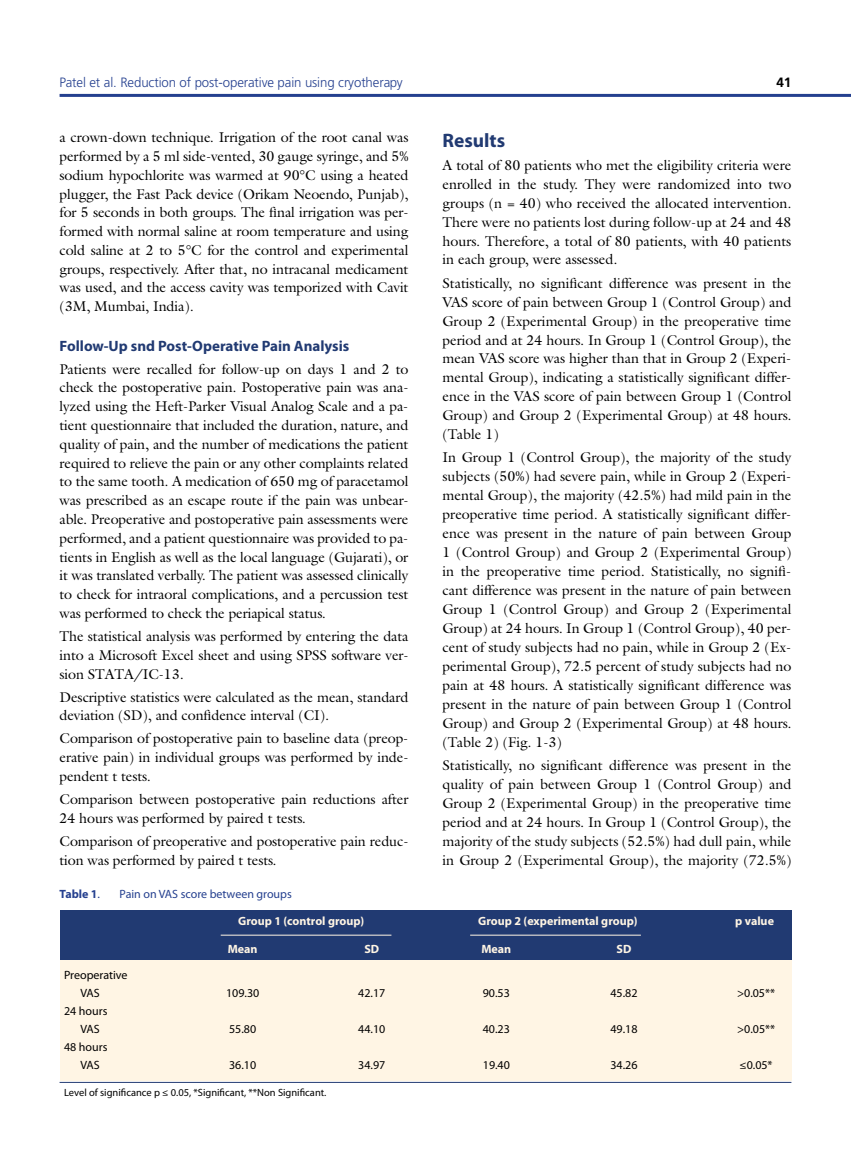
<style>
.page{position:relative;width:851px;height:1170px;background:#fff}
.page>*{position:absolute;margin:0;border:0;box-sizing:border-box;transform-origin:0 0}
.t1{font:700 19.5px "Myriad Pro";color:#213a72}
.t2{font:700 15px "Myriad Pro";color:#213a72}
.t3{font:14.25px/18.9px "Galliard Normal Tr";letter-spacing:-.005em;color:#000;text-align:justify}
.t4{font:13.5px "Frutiger Light Nr Tr";letter-spacing:-.01em;color:#25408f}
.t5{font:13.5px "Frutiger Bold Tr";color:#000}
.t6{font:12px/18px "Myriad Pro";color:#000}
.t7{font:700 12px "Myriad Pro";color:#fff5e4}
.t8{font:12px "Myriad Pro";color:#25408f}
.t9{font:700 12px "Myriad Pro";color:#25408f}
.t10{font:10.5px "Myriad Pro";color:#000}
.s1{font-weight:400}
</style>
<div class="page">
<hr style="left:60px;top:94px;width:790px;height:3px;background:#25408f">
<div style="left:60px;top:910px;width:731px;height:171px;background:#fff5e4"></div>
<hr style="left:60px;top:1081px;width:731px;height:1px;background:#213a72">
<div style="left:60px;top:910px;width:731px;height:50px;background:#213a72"></div>
<hr style="left:221px;top:934px;width:170px;height:1px;background:#fff5e4">
<hr style="left:470px;top:934px;width:170px;height:1px;background:#fff5e4">
<p class="t4" style="left:60px;top:74px;width:345px">Patel et al. Reduction of post-operative pain using cryotherapy</p>
<p class="t5" style="left:776px;top:74px;width:17px">41</p>
<p class="t3" style="left:60px;top:128px;width:350px">a crown-down technique. Irrigation of the root canal was performed by a 5 ml side-vented, 30 gauge syringe, and 5% sodium hypochlorite was warmed at 90°C using a heated plugger, the Fast Pack device (Orikam Neoendo, Punjab), for 5 seconds in both groups. The final irrigation was per&shy;formed with normal saline at room temperature and using cold saline at 2 to 5°C for the control and experimental groups, respectively. After that, no intracanal medicament was used, and the access cavity was temporized with Cavit (3M, Mumbai, India).</p>
<p class="t2" style="left:60px;top:336px;width:291px">Follow-Up snd Post-Operative Pain Analysis</p>
<p class="t3" style="left:60px;top:359px;width:350px">Patients were recalled for follow-up on days 1 and 2 to check the postoperative pain. Postoperative pain was ana&shy;lyzed using the Heft-Parker Visual Analog Scale and a pa&shy;tient questionnaire that included the duration, nature, and quality of pain, and the number of medications the patient required to relieve the pain or any other complaints related to the same tooth. A medication of 650 mg of paracetamol was prescribed as an escape route if the pain was unbear&shy;able. Preoperative and postoperative pain assessments were performed, and a patient questionnaire was provided to pa&shy;tients in English as well as the local language (Gujarati), or it was translated verbally. The patient was assessed clinically to check for intraoral complications, and a percussion test was performed to check the periapical status.</p>
<p class="t3" style="left:60px;top:626px;width:350px">The statistical analysis was performed by entering the data into a Microsoft Excel sheet and using SPSS software ver&shy;sion STATA/IC-13.</p>
<p class="t3" style="left:60px;top:687px;width:350px">Descriptive statistics were calculated as the mean, standard deviation (SD), and confidence interval (CI).</p>
<p class="t3" style="left:60px;top:729px;width:350px">Comparison of postoperative pain to baseline data (preop&shy;erative pain) in individual groups was performed by inde&shy;pendent t tests.</p>
<p class="t3" style="left:60px;top:789px;width:350px">Comparison between postoperative pain reductions after<br>24 hours was performed by paired t tests.</p>
<p class="t3" style="left:60px;top:831px;width:350px">Comparison of preoperative and postoperative pain reduc&shy;tion was performed by paired t tests.</p>
<h1 class="t1" style="left:442px;top:127px;width:64px">Results</h1>
<p class="t3" style="left:442px;top:155px;width:350px">A total of 80 patients who met the eligibility criteria were enrolled in the study. They were randomized into two groups (n = 40) who received the allocated intervention.<br>There were no patients lost during follow-up at 24 and 48 hours. Therefore, a total of 80 patients, with 40 patients in each group, were assessed.</p>
<p class="t3" style="left:442px;top:273px;width:350px">Statistically, no significant difference was present in the VAS score of pain between Group 1 (Control Group) and Group 2 (Experimental Group) in the preoperative time period and at 24 hours. In Group 1 (Control Group), the mean VAS score was higher than that in Group 2 (Experi&shy;mental Group), indicating a statistically significant differ&shy;ence in the VAS score of pain between Group 1 (Control Group) and Group 2 (Experimental Group) at 48 hours. (Table 1)</p>
<p class="t3" style="left:442px;top:448px;width:350px">In Group 1 (Control Group), the majority of the study subjects (50%) had severe pain, while in Group 2 (Experi&shy;mental Group), the majority (42.5%) had mild pain in the preoperative time period. A statistically significant differ&shy;ence was present in the nature of pain between Group 1 (Control Group) and Group 2 (Experimental Group) in the preoperative time period. Statistically, no signifi&shy;cant difference was present in the nature of pain between Group 1 (Control Group) and Group 2 (Experimental Group) at 24 hours. In Group 1 (Control Group), 40 per&shy;cent of study subjects had no pain, while in Group 2 (Ex&shy;perimental Group), 72.5 percent of study subjects had no pain at 48 hours. A statistically significant difference was present in the nature of pain between Group 1 (Control Group) and Group 2 (Experimental Group) at 48 hours. (Table 2) (Fig. 1-3)</p>
<p class="t3" style="left:442px;top:755px;width:350px">Statistically, no significant difference was present in the quality of pain between Group 1 (Control Group) and Group 2 (Experimental Group) in the preoperative time period and at 24 hours. In Group 1 (Control Group), the majority of the study subjects (52.5%) had dull pain, while in Group 2 (Experimental Group), the majority (72.5%)</p>
<p class="t9" style="left:60px;top:886px;width:42px">Table 1<span class="s1">.</span></p>
<p class="t8" style="left:120px;top:886px;width:174px">Pain on VAS score between groups</p>
<p class="t7" style="left:238px;top:913px;width:127px">Group 1 (control group)</p>
<p class="t7" style="left:478px;top:913px;width:161px">Group 2 (experimental group)</p>
<p class="t7" style="left:735px;top:913px;width:40px">p value</p>
<p class="t7" style="left:228px;top:940px;width:31px">Mean</p>
<p class="t7" style="left:364px;top:940px;width:16px">SD</p>
<p class="t7" style="left:481px;top:940px;width:31px">Mean</p>
<p class="t7" style="left:616px;top:940px;width:16px">SD</p>
<p class="t6" style="left:81px;top:965px;width:48px;text-indent:-16px">Preoperative<br>VAS</p>
<p class="t6" style="left:226px;top:983px;width:35px">109.30</p>
<p class="t6" style="left:358px;top:983px;width:29px">42.17</p>
<p class="t6" style="left:482px;top:983px;width:29px">90.53</p>
<p class="t6" style="left:610px;top:983px;width:29px">45.82</p>
<p class="t6" style="left:737px;top:983px;width:40px">&gt;0.05**</p>
<p class="t6" style="left:81px;top:1001px;width:28px;text-indent:-16px">24 hours<br>VAS</p>
<p class="t6" style="left:229px;top:1019px;width:29px">55.80</p>
<p class="t6" style="left:358px;top:1019px;width:29px">44.10</p>
<p class="t6" style="left:482px;top:1019px;width:29px">40.23</p>
<p class="t6" style="left:610px;top:1019px;width:29px">49.18</p>
<p class="t6" style="left:737px;top:1019px;width:40px">&gt;0.05**</p>
<p class="t6" style="left:81px;top:1037px;width:28px;text-indent:-16px">48 hours<br>VAS</p>
<p class="t6" style="left:229px;top:1055px;width:29px">36.10</p>
<p class="t6" style="left:358px;top:1055px;width:29px">34.97</p>
<p class="t6" style="left:483px;top:1055px;width:29px">19.40</p>
<p class="t6" style="left:610px;top:1055px;width:29px">34.26</p>
<p class="t6" style="left:739px;top:1055px;width:35px">≤0.05*</p>
<p class="t10" style="left:64px;top:1085px;width:264px">Level of significance p ≤ 0.05, *Significant, **Non Significant.</p>
</div>
